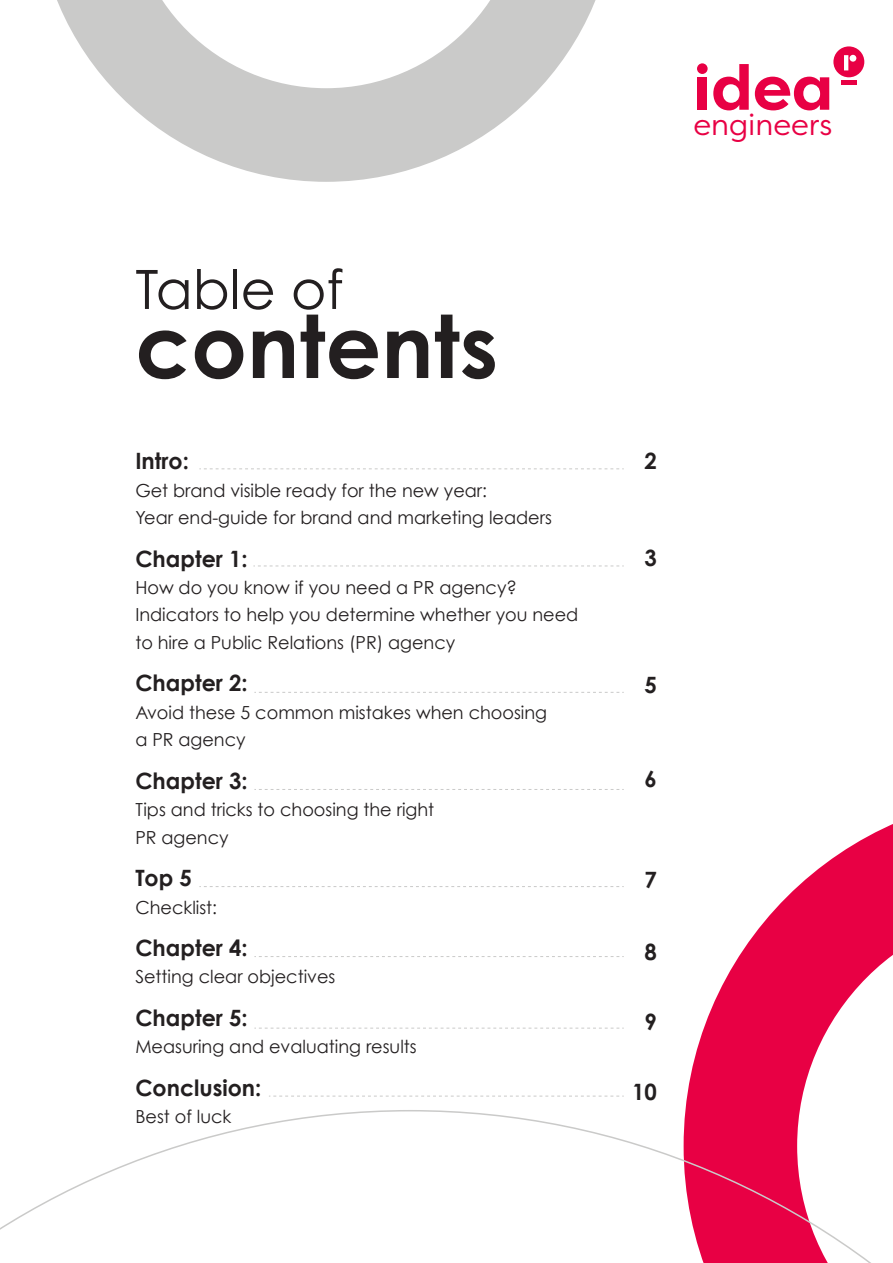
<style>
.page{position:relative;width:893px;height:1263px;background:#fff}
.page>*{position:absolute;margin:0;border:0;box-sizing:border-box;transform-origin:0 0}
.t1{font:700 87.15px "Century Gothic";color:#231f20}
.t2{font:54.3px "Century Gothic";color:#231f20}
.t3{font:29.85px "Filson Pro";color:#e80044}
.t4{font:700 22.5px "Century Gothic";color:#231f20}
.t5{font:18px/27.5px "Century Gothic";color:#231f20}
</style>
<div class="page">
<div style="left:698px;top:77px;width:9px;height:33px;background:#e80044"></div>
<svg style="left:713px;top:64px;width:36px;height:46px"></svg>
<div style="left:697px;top:63px;width:11px;height:11px;background:#e80044;border-radius:50%"></div>
<svg style="left:755px;top:46px;width:109px;height:64px"></svg>
<svg style="left:57px;top:0;width:539px;height:182px;fill:#cacac9"></svg>
<svg style="left:685px;top:824px;width:208px;height:286px;fill:#e80044"></svg>
<svg style="left:0;top:1110px;width:871px;height:153px"></svg>
<svg style="left:199px;top:468px;width:425px;height:1px"></svg>
<svg style="left:253px;top:566px;width:371px;height:1px"></svg>
<svg style="left:254px;top:692px;width:370px;height:1px"></svg>
<svg style="left:199px;top:886px;width:425px;height:1px"></svg>
<svg style="left:254px;top:789px;width:370px;height:1px"></svg>
<svg style="left:254px;top:956px;width:370px;height:1px"></svg>
<svg style="left:254px;top:1028px;width:370px;height:1px"></svg>
<svg style="left:269px;top:1096px;width:355px;height:1px"></svg>
<h2 class="t2" style="left:135px;top:256px;width:210px">Table of</h2>
<h1 class="t1" style="left:135px;top:292px;width:364px">contents</h1>
<p class="t4" style="left:135px;top:447px;width:55px">Intro:</p>
<p class="t5" style="left:135px;top:476px;width:418px">Get brand visible ready for the new year:<br>Year end-guide for brand and marketing leaders</p>
<p class="t4" style="left:135px;top:544px;width:114px">Chapter 1:</p>
<p class="t5" style="left:135px;top:573px;width:444px">How do you know if you need a PR agency?<br>Indicators to help you determine whether you need to hire a Public Relations (PR) agency</p>
<p class="t4" style="left:135px;top:669px;width:114px">Chapter 2:</p>
<p class="t5" style="left:135px;top:698px;width:413px">Avoid these 5 common mistakes when choosing a PR agency</p>
<p class="t4" style="left:135px;top:766px;width:114px">Chapter 3:</p>
<p class="t5" style="left:135px;top:796px;width:300px">Tips and tricks to choosing the right<br>PR agency</p>
<p class="t4" style="left:135px;top:864px;width:58px">Top 5</p>
<p class="t5" style="left:135px;top:893px;width:83px">Checklist:</p>
<p class="t4" style="left:135px;top:934px;width:114px">Chapter 4:</p>
<p class="t5" style="left:135px;top:963px;width:202px">Setting clear objectives</p>
<p class="t4" style="left:135px;top:1003px;width:114px">Chapter 5:</p>
<p class="t5" style="left:135px;top:1033px;width:283px">Measuring and evaluating results</p>
<p class="t4" style="left:135px;top:1073px;width:128px">Conclusion:</p>
<p class="t5" style="left:135px;top:1103px;width:98px">Best of luck</p>
<h3 class="t3" style="left:693px;top:105px;width:140px">engineers</h3>
<p class="t4" style="left:644px;top:447px;width:14px">2</p>
<p class="t4" style="left:644px;top:544px;width:14px">3</p>
<p class="t4" style="left:644px;top:671px;width:14px">5</p>
<p class="t4" style="left:644px;top:765px;width:14px">6</p>
<p class="t4" style="left:644px;top:865px;width:14px">7</p>
<p class="t4" style="left:644px;top:938px;width:14px">8</p>
<p class="t4" style="left:644px;top:1008px;width:14px">9</p>
<p class="t4" style="left:632px;top:1078px;width:26px">10</p>
</div>
